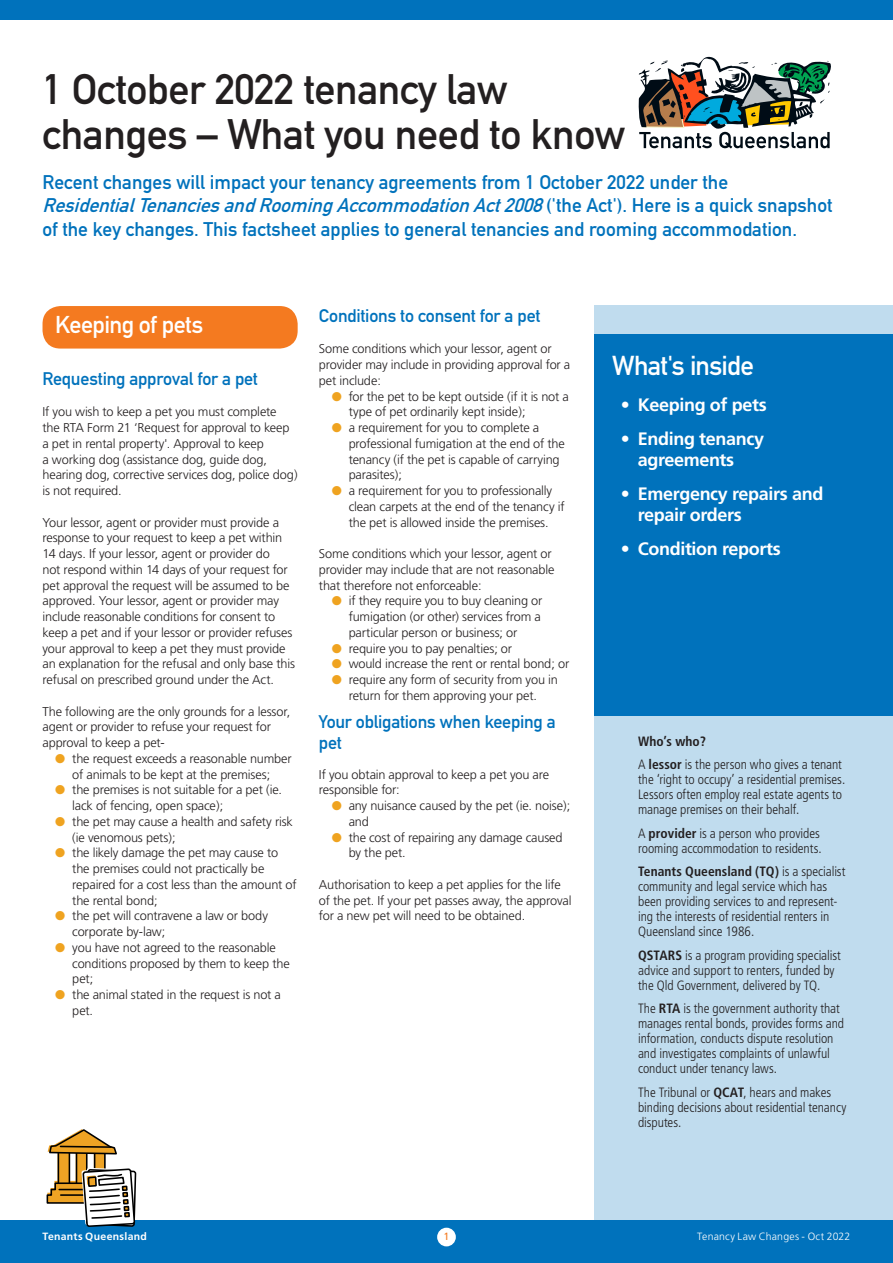
<style>
.page{position:relative;width:893px;height:1263px;background:#fff}
.page>*{position:absolute;margin:0;border:0;box-sizing:border-box;transform-origin:0 0}
.t1{font:42px/45px "DIN Mittelschrift";letter-spacing:-.01em;color:#231f20}
.t2{font:27px "DIN Mittelschrift";letter-spacing:-.03em;color:#fff}
.t3{font:24px "DIN Mittelschrift";letter-spacing:-.025em;color:#fff}
.t4{font:19.5px/23.4px "DIN Mittelschrift";color:#0072bc}
.t5{font:700 18px/21px "Frutiger";letter-spacing:-.02em;color:#fff}
.t6{font:18px/21px "DIN Mittelschrift";letter-spacing:-.01em;color:#0072bc}
.t7{font:300 condensed 13.5px/15px "Frutiger";letter-spacing:-.005em;color:#231f20}
.t8{font:300 12.75px/15.8px "Frutiger";letter-spacing:-.015em;color:#231f20}
.t9{font:300 10.5px "Frutiger";letter-spacing:.02em;color:#fff}
.t10{font:700 10.5px "Frutiger";letter-spacing:.03em;color:#fff}
.t11{font:10.5px "Frutiger";color:#f47a20}
.s1{font-style:italic}
.s2{color:#efa320}
.s3{font-weight:900}
.s4{font-weight:700}
</style>
<div class="page">
<div style="left:594px;top:305px;width:299px;height:930px;background:#c0dcee"></div>
<div style="left:594px;top:334px;width:299px;height:382px;background:#0072bc"></div>
<div style="left:0;top:1220px;width:893px;height:43px;background:#0072bc"></div>
<div style="left:437px;top:1228px;width:19px;height:18px;background:#fff;border-radius:50%"></div>
<div style="left:0;top:0;width:893px;height:20px;background:#0072bc"></div>
<svg style="left:639px;top:57px;width:192px;height:91px"></svg>
<div style="left:43px;top:306px;width:255px;height:43px;background:#f47a20;border-radius:18px"></div>
<svg style="left:47px;top:1129px;width:89px;height:98px"></svg>
<h1 class="t1" style="left:43px;top:67px;width:584px">1 October 2022 tenancy law changes – What you need to know</h1>
<p class="t4" style="left:43px;top:171px;width:792px">Recent changes will impact your tenancy agreements from 1 October 2022 under the<br><span class="s1">ResidentialTenanciesandRoomingAccommodationAct2008</span>( ' t h e A c t ' ) . H e r e i s a q u i c k s n a p s h o t of the key changes. This factsheet applies to general tenancies and rooming accommodation.</p>
<h3 class="t3" style="left:55px;top:311px;width:149px">Keeping of pets</h3>
<h3 class="t6" style="left:43px;top:368px;width:217px">Requesting approval for a pet</h3>
<p class="t8" style="left:43px;top:404px;width:256px">If you wish to keep a pet you must complete<br>the RTA Form 21 ‘Request for approval to keep a pet in rental property'. Approval to keep<br>a working dog (assistance dog, guide dog, hearing dog, corrective services dog, police dog) is not required.</p>
<p class="t8" style="left:43px;top:514px;width:254px">Your lessor, agent or provider must provide a response to your request to keep a pet within 14 days. If your lessor, agent or provider do<br>not respond within 14 days of your request for pet approval the request will be assumed to be approved. Your lessor, agent or provider may include reasonable conditions for consent to keep a pet and if your lessor or provider refuses your approval to keep a pet they must provide an explanation for the refusal and only base this refusal on prescribed ground under the Act.</p>
<p class="t8" style="left:43px;top:703px;width:249px">The following are the only grounds for a lessor, agent or provider to refuse your request for approval to keep a pet-</p>
<p class="t8" style="left:55px;top:751px;width:238px;text-align:center"><span class="s2">●</span> the request exceeds a reasonable number of animals to be kept at the premises;</p>
<p class="t8" style="left:72px;top:782px;width:211px;text-indent:-17px"><span class="s2">●</span> the premises is not suitable for a pet (ie. lack of fencing, open space);</p>
<p class="t8" style="left:72px;top:814px;width:222px;text-indent:-17px"><span class="s2">●</span> the pet may cause a health and safety risk (ie venomous pets);</p>
<p class="t8" style="left:72px;top:845px;width:226px;text-indent:-17px"><span class="s2">●</span> the likely damage the pet may cause to the premises could not practically be repaired for a cost less than the amount of the rental bond;</p>
<p class="t8" style="left:72px;top:908px;width:197px;text-indent:-17px"><span class="s2">●</span> the pet will contravene a law or body corporate by-law;</p>
<p class="t8" style="left:72px;top:940px;width:219px;text-indent:-17px"><span class="s2">●</span> you have not agreed to the reasonable conditions proposed by them to keep the pet;</p>
<p class="t8" style="left:72px;top:987px;width:210px;text-indent:-17px"><span class="s2">●</span> the animal stated in the request is not a pet.</p>
<h3 class="t6" style="left:319px;top:305px;width:223px">Conditions to consent for a pet</h3>
<p class="t8" style="left:319px;top:341px;width:253px">Some conditions which your lessor, agent or provider may include in providing approval for a pet include:</p>
<p class="t8" style="left:349px;top:388px;width:222px;text-indent:-17px"><span class="s2">●</span> for the pet to be kept outside (if it is not a type of pet ordinarily kept inside);</p>
<p class="t8" style="left:349px;top:420px;width:218px;text-indent:-17px"><span class="s2">●</span> a requirement for you to complete a professional fumigation at the end of the tenancy (if the pet is capable of carrying parasites);</p>
<p class="t8" style="left:349px;top:483px;width:217px;text-indent:-17px"><span class="s2">●</span> a requirement for you to professionally clean carpets at the end of the tenancy if the pet is allowed inside the premises.</p>
<p class="t8" style="left:319px;top:546px;width:237px">Some conditions which your lessor, agent or provider may include that are not reasonable that therefore not enforceable:</p>
<p class="t8" style="left:349px;top:593px;width:195px;text-indent:-17px"><span class="s2">●</span> if they require you to buy cleaning or fumigation (or other) services from a particular person or business; or</p>
<p class="t8" style="left:332px;top:640px;width:182px"><span class="s2">●</span> require you to pay penalties; or</p>
<p class="t8" style="left:332px;top:656px;width:239px"><span class="s2">●</span> would increase the rent or rental bond; or</p>
<p class="t8" style="left:332px;top:672px;width:228px;text-align:center"><span class="s2">●</span> require any form of security from you in return for them approving your pet.</p>
<h3 class="t6" style="left:319px;top:711px;width:238px">Your obligations when keeping a pet</h3>
<p class="t8" style="left:319px;top:766px;width:232px">If you obtain approval to keep a pet you are responsible for:</p>
<p class="t8" style="left:349px;top:798px;width:223px;text-indent:-17px"><span class="s2">●</span> any nuisance caused by the pet (ie. noise); and</p>
<p class="t8" style="left:349px;top:829px;width:215px;text-indent:-17px"><span class="s2">●</span> the cost of repairing any damage caused by the pet.</p>
<p class="t8" style="left:319px;top:877px;width:254px">Authorisation to keep a pet applies for the life of the pet. If your pet passes away, the approval for a new pet will need to be obtained.</p>
<h2 class="t2" style="left:612px;top:350px;width:143px">What's inside</h2>
<h3 class="t5" style="left:621px;top:395px;width:147px"><span class="s3">•</span> Keeping of pets</h3>
<h3 class="t5" style="left:638px;top:428px;width:128px;text-indent:-17px"><span class="s3">•</span> Ending tenancy agreements</h3>
<h3 class="t5" style="left:638px;top:483px;width:187px;text-indent:-17px"><span class="s3">•</span> Emergency repairs and repair orders</h3>
<h3 class="t5" style="left:621px;top:538px;width:161px"><span class="s3">•</span> Condition reports</h3>
<p class="t7" style="left:638px;top:729px;width:205px;line-height:23.5px"><span class="s4">Who’s who?<br></span>A <span class="s4">lessor</span> is the person who gives a tenant</p>
<p class="t7" style="left:638px;top:772px;width:209px">the ‘right to occupy’ a residential premises.<br>Lessors often employ real estate agents to manage premises on their behalf.</p>
<p class="t7" style="left:638px;top:826px;width:185px">A <span class="s4">provider</span> is a person who provides rooming accommodation to residents.</p>
<p class="t7" style="left:638px;top:864px;width:209px"><span class="s4">Tenants Queensland (TQ)</span> is a specialist community and legal service which has been providing services to and represent&shy;ing the interests of residential renters in Queensland since 1986.</p>
<p class="t7" style="left:638px;top:948px;width:204px"><span class="s4">QSTARS</span> is a program providing specialist advice and support to renters, funded by the Qld Government, delivered by TQ.</p>
<p class="t7" style="left:638px;top:1001px;width:208px">The <span class="s4">RTA</span> is the government authority that manages rental bonds, provides forms and information, conducts dispute resolution and investigates complaints of unlawful conduct under tenancy laws.</p>
<p class="t7" style="left:638px;top:1085px;width:210px">The Tribunal or <span class="s4">QCAT</span>, hears and makes binding decisions about residential tenancy disputes.</p>
<p class="t10" style="left:43px;top:1231px;width:106px">Tenants Queensland</p>
<p class="t11" style="left:444px;top:1231px;width:7px">1</p>
<p class="t9" style="left:697px;top:1231px;width:155px">Tenancy Law Changes - Oct 2022</p>
</div>
